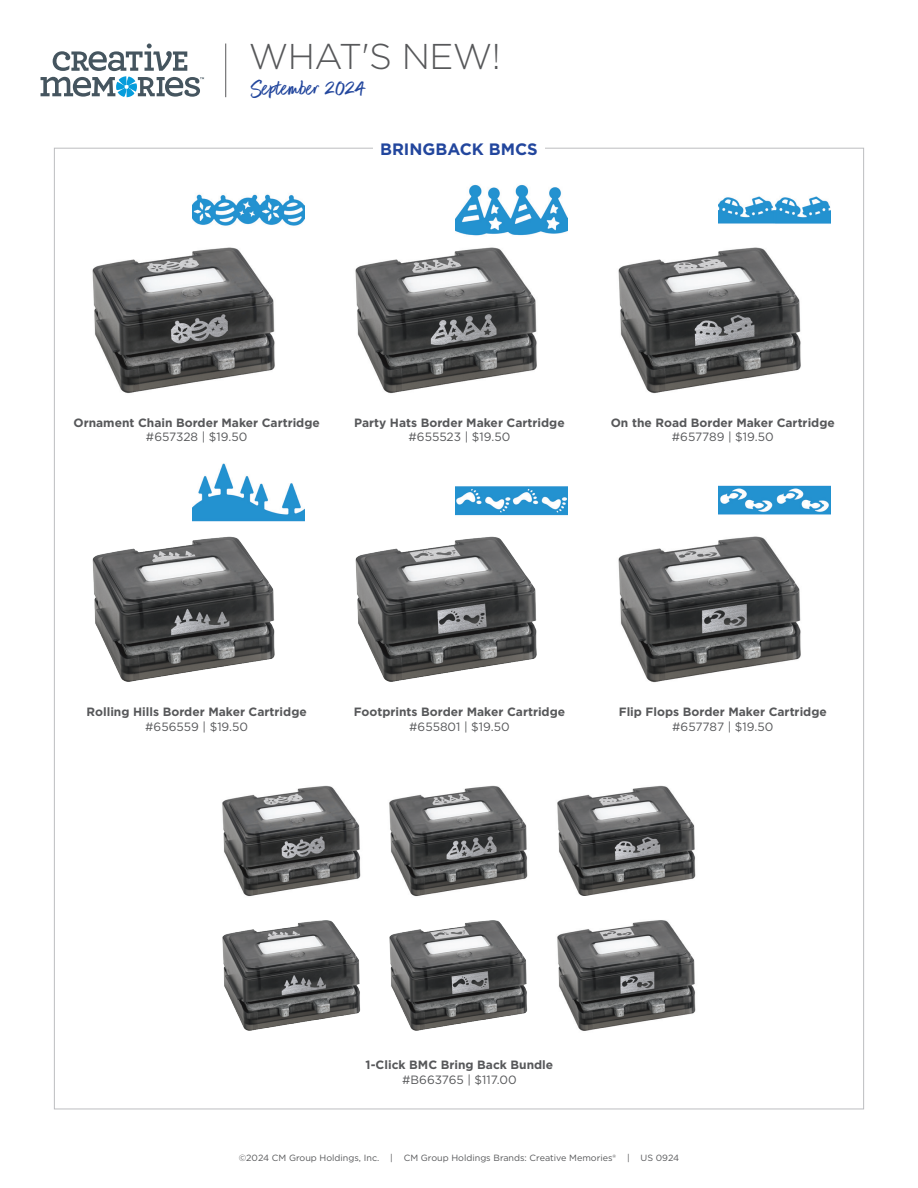
<style>
.page{position:relative;width:918px;height:1188px;background:#fff}
.page>*{position:absolute;margin:0;border:0;box-sizing:border-box;transform-origin:0 0}
.t1{font:300 35.85px "Gotham";letter-spacing:-.015em;color:#57585a}
.t2{font:24px "Better Times";color:#22469d}
.t3{font:700 16.5px "Gotham";color:#22469d}
.t4{font:700 12px/14.4px "Gotham";color:#57585a;text-align:center}
.t5{font:9px "Gotham";color:#57585a}
.s1{font-weight:400}
</style>
<div class="page">
<hr style="left:225px;top:44px;width:1px;height:53px;background:#57585a">
<svg style="left:41px;top:44px;width:163px;height:53px"></svg>
<img style="left:92px;top:247px;width:183px;height:147px">
<img style="left:92px;top:536px;width:183px;height:146px">
<img style="left:355px;top:247px;width:182px;height:147px">
<img style="left:355px;top:536px;width:182px;height:146px">
<img style="left:618px;top:216px;width:183px;height:178px">
<img style="left:618px;top:506px;width:183px;height:177px">
<img style="left:192px;top:194px;width:112px;height:32px">
<img style="left:192px;top:463px;width:112px;height:59px">
<img style="left:455px;top:184px;width:112px;height:52px">
<img style="left:455px;top:486px;width:112px;height:30px">
<img style="left:719px;top:196px;width:112px;height:41px">
<img style="left:719px;top:485px;width:112px;height:42px">
<img style="left:222px;top:785px;width:139px;height:112px">
<img style="left:389px;top:785px;width:139px;height:112px">
<img style="left:557px;top:785px;width:139px;height:111px">
<img style="left:222px;top:920px;width:139px;height:111px">
<img style="left:389px;top:920px;width:139px;height:111px">
<img style="left:557px;top:920px;width:139px;height:111px">
<p class="t1" style="left:249px;top:34px;width:254px">WHAT'S NEW!</p>
<p class="t2" style="left:250px;top:75px;width:116px">September 2024</p>
<p class="t3" style="left:380px;top:138px;width:159px">BRINGBACK BMCS</p>
<p class="t4" style="left:74px;top:415px;width:248px">Ornament Chain Border Maker Cartridge <span class="s1">#657328 | $19.50</span></p>
<p class="t4" style="left:354px;top:415px;width:212px">Party Hats Border Maker Cartridge <span class="s1">#655523 | $19.50</span></p>
<p class="t4" style="left:611px;top:415px;width:226px">On the Road Border Maker Cartridge <span class="s1">#657789 | $19.50</span></p>
<p class="t4" style="left:87px;top:705px;width:222px">Rolling Hills Border Maker Cartridge <span class="s1">#656559 | $19.50</span></p>
<p class="t4" style="left:354px;top:705px;width:213px">Footprints Border Maker Cartridge <span class="s1">#655801 | $19.50</span></p>
<p class="t4" style="left:619px;top:705px;width:210px">Flip Flops Border Maker Cartridge <span class="s1">#657787 | $19.50</span></p>
<p class="t4" style="left:366px;top:1058px;width:189px">1-Click BMC Bring Back Bundle <span class="s1">#B663765 | $117.00</span></p>
<p class="t5" style="left:239px;top:1152px;width:442px">©2024 CM Group Holdings, Inc. | CM Group Holdings Brands: Creative Memories® | US 0924</p>
</div>
